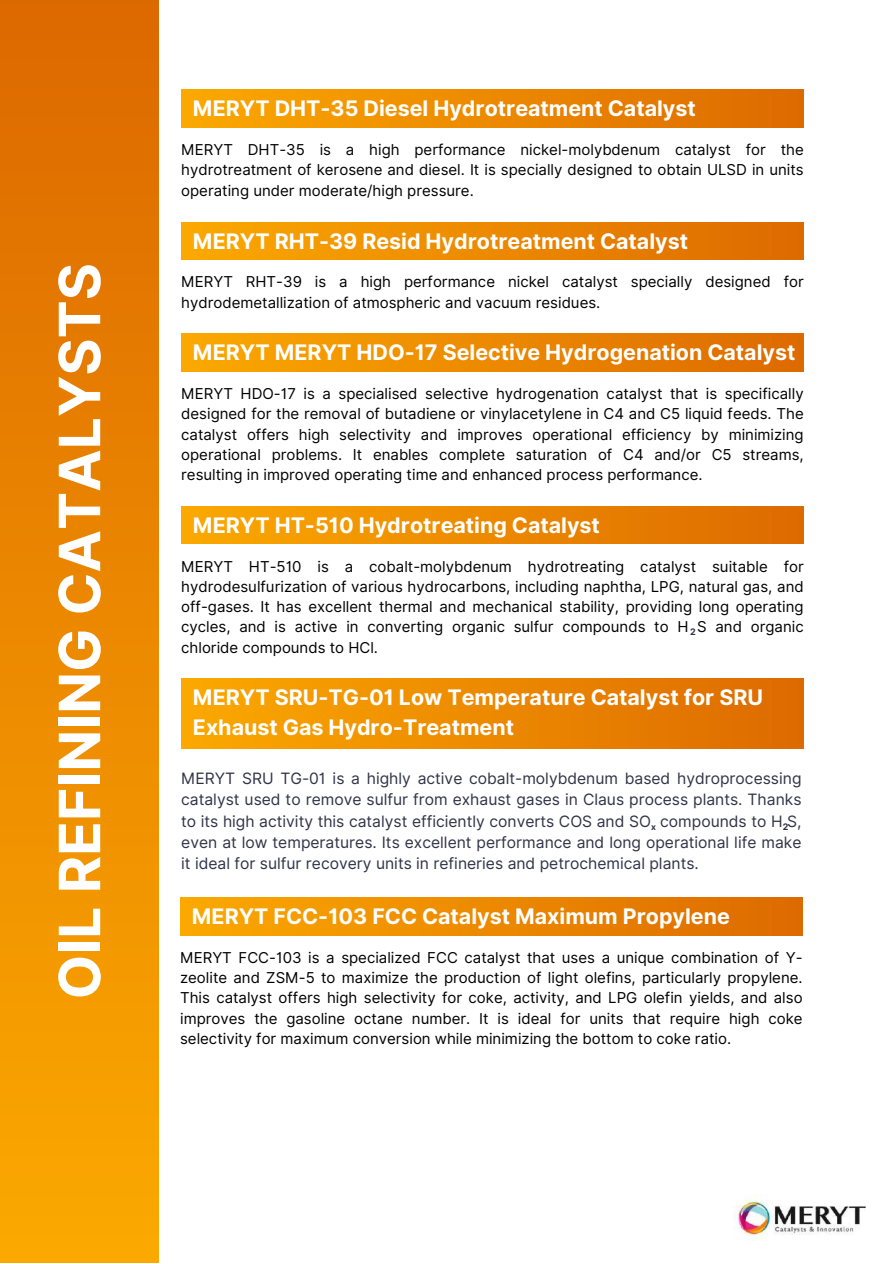
<style>
.page{position:relative;width:893px;height:1264px;background:#fff}
.page>*{position:absolute;margin:0;border:0;box-sizing:border-box;transform-origin:0 0}
.t1{font:700 57px "Inter";color:#fff}
.t2{font:700 21.45px/29.2px "Inter";color:#fff}
.t3{font:15.6px/21.3px "Inter";color:#313247;text-align:justify}
.t4{font:15px/20.2px "Inter";color:#000;text-align:justify}
.t5{font:700 9px "Inter";color:#313247}
.t6{font:700 8.55px "Inter";color:#313247}
</style>
<div class="page">
<img style="left:0;top:0;width:158px;height:1262px">
<img style="left:181px;top:90px;width:622px;height:37px">
<img style="left:181px;top:222px;width:622px;height:38px">
<img style="left:181px;top:334px;width:622px;height:37px">
<img style="left:181px;top:506px;width:622px;height:38px">
<img style="left:181px;top:678px;width:622px;height:70px">
<img style="left:180px;top:897px;width:622px;height:38px">
<img style="left:733px;top:1195px;width:133px;height:45px">
<h1 class="t1" style="left:45px;top:999px;width:737px;rotate:-90deg">OIL REFINING CATALYSTS</h1>
<h2 class="t2" style="left:193px;top:94px;width:504px">MERYT DHT-35 Diesel Hydrotreatment Catalyst</h2>
<p class="t4" style="left:181px;top:140px;width:624px">MERYT DHT-35 is a high performance nickel-molybdenum catalyst for the hydrotreatment of kerosene and diesel. It is specially designed to obtain ULSD in units operating under moderate/high pressure.</p>
<h2 class="t2" style="left:193px;top:226px;width:496px">MERYT RHT-39 Resid Hydrotreatment Catalyst</h2>
<p class="t4" style="left:181px;top:272px;width:624px">MERYT RHT-39 is a high performance nickel catalyst specially designed for hydrodemetallization of atmospheric and vacuum residues.</p>
<h2 class="t2" style="left:193px;top:338px;width:604px">MERYT MERYT HDO-17 Selective Hydrogenation Catalyst</h2>
<p class="t4" style="left:181px;top:383px;width:624px">MERYT HDO-17 is a specialised selective hydrogenation catalyst that is specifically designed for the removal of butadiene or vinylacetylene in C4 and C5 liquid feeds. The catalyst offers high selectivity and improves operational efficiency by minimizing operational problems. It enables complete saturation of C4 and/or C5 streams, resulting in improved operating time and enhanced process performance.</p>
<h2 class="t2" style="left:193px;top:510px;width:408px">MERYT HT-510 Hydrotreating Catalyst</h2>
<p class="t4" style="left:181px;top:556px;width:624px">MERYT HT-510 is a cobalt-molybdenum hydrotreating catalyst suitable for hydrodesulfurization of various hydrocarbons, including naphtha, LPG, natural gas, and off-gases. It has excellent thermal and mechanical stability, providing long operating cycles, and is active in converting organic sulfur compounds to H S and organic chloride compounds to HCl.</p>
<p class="t5" style="left:690px;top:626px;width:7px">2</p>
<h2 class="t2" style="left:193px;top:683px;width:571px">MERYT SRU-TG-01 Low Temperature Catalyst for SRU<br>Exhaust Gas Hydro-Treatment</h2>
<p class="t3" style="left:181px;top:767px;width:621px">MERYT SRU TG-01 is a highly active cobalt-molybdenum based hydroprocessing catalyst used to remove sulfur from exhaust gases in Claus process plants. Thanks to its high activity this catalyst efficiently converts COS and SO compounds to H S, even at low temperatures. Its excellent performance and long operational life make it ideal for sulfur recovery units in refineries and petrochemical plants.</p>
<p class="t5" style="left:782px;top:821px;width:7px">2</p>
<p class="t6" style="left:651px;top:822px;width:6px">x</p>
<h2 class="t2" style="left:192px;top:901px;width:539px">MERYT FCC-103 FCC Catalyst Maximum Propylene</h2>
<p class="t4" style="left:180px;top:947px;width:624px">MERYT FCC-103 is a specialized FCC catalyst that uses a unique combination of Y&shy;zeolite and ZSM-5 to maximize the production of light olefins, particularly propylene.<br>This catalyst offers high selectivity for coke, activity, and LPG olefin yields, and also improves the gasoline octane number. It is ideal for units that require high coke selectivity for maximum conversion while minimizing the bottom to coke ratio.</p>
</div>
